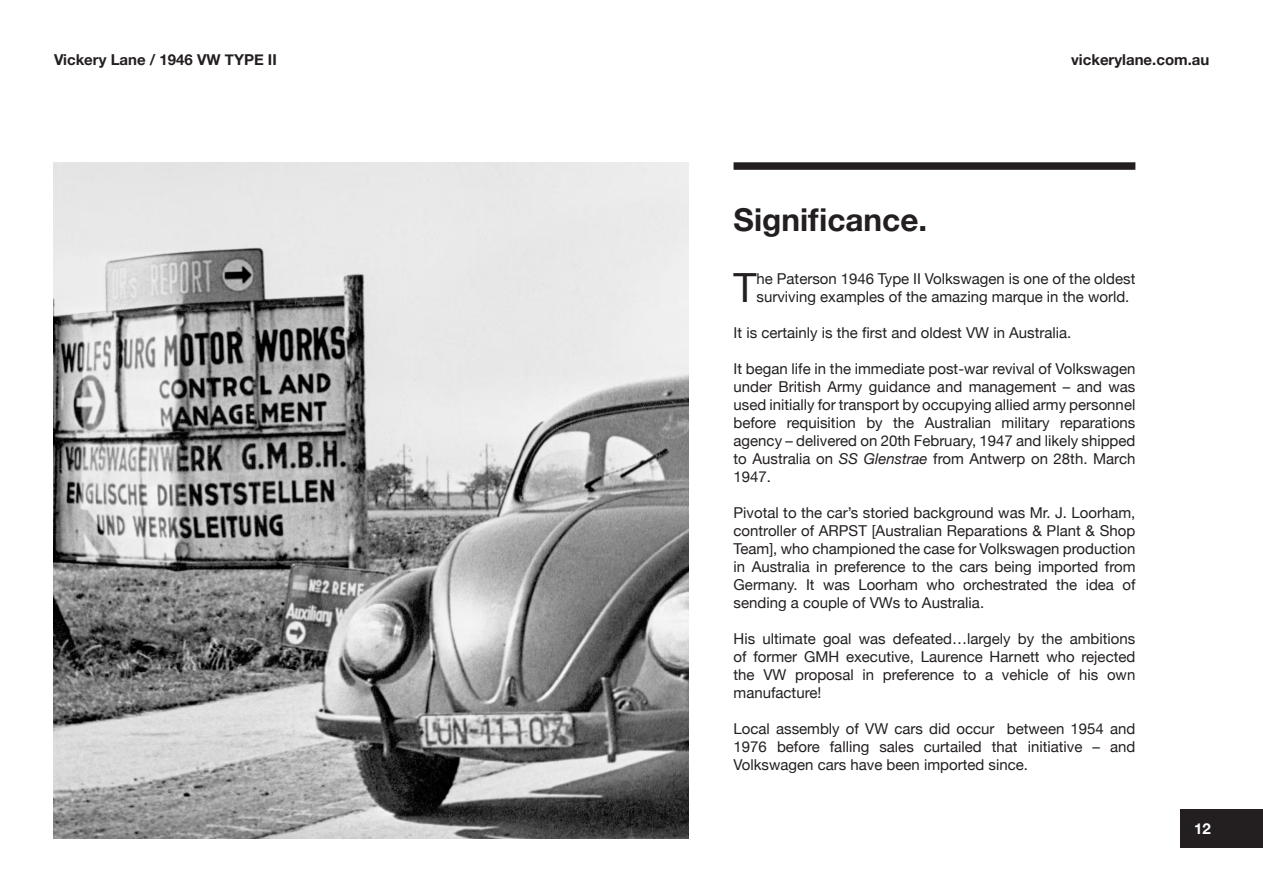
<style>
.page{position:relative;width:1263px;height:893px;background:#fff}
.page>*{position:absolute;margin:0;border:0;box-sizing:border-box;transform-origin:0 0}
.t1{font:40.2px "Helvetica Neue";color:#231f20}
.t2{font:700 31.5px "Helvetica Neue";color:#231f20}
.t3{font:15px/18px "Helvetica Neue";color:#231f20;text-align:justify}
.t4{font:700 15px "Helvetica Neue";color:#231f20}
.t5{font:700 15px "Helvetica Neue";color:#fff}
.s1{font-style:italic}
</style>
<div class="page">
<img style="left:54px;top:162px;width:635px;height:677px">
<div style="left:733px;top:162px;width:402px;height:8px;background:#231f20"></div>
<div style="left:1180px;top:809px;width:83px;height:39px;background:#231f20"></div>
<p class="t4" style="left:54px;top:48px;width:224px">Vickery Lane / 1946 VW TYPE II</p>
<p class="t4" style="left:1071px;top:48px;width:140px">vickerylane.com.au</p>
<p class="t2" style="left:733px;top:195px;width:195px">Significance.</p>
<p class="t1" style="left:733px;top:259px;width:25px">T</p>
<p class="t3" style="left:756px;top:271px;width:380px">he Paterson 1946 Type II Volkswagen is one of the oldest surviving examples of the amazing marque in the world.</p>
<p class="t3" style="left:733px;top:325px;width:339px">It is certainly is the first and oldest VW in Australia.</p>
<p class="t3" style="left:733px;top:361px;width:403px">It began life in the immediate post-war revival of Volkswagen under British Army guidance and management – and was used initially for transport by occupying allied army personnel before requisition by the Australian military reparations agency – delivered on 20th February, 1947 and likely shipped to Australia on <span class="s1">SS Glenstrae</span> from Antwerp on 28th. March 1947.</p>
<p class="t3" style="left:733px;top:505px;width:403px">Pivotal to the car’s storied background was Mr. J. Loorham, controller of ARPST [Australian Reparations &amp; Plant &amp; Shop Team], who championed the case for Volkswagen production in Australia in preference to the cars being imported from Germany. It was Loorham who orchestrated the idea of sending a couple of VWs to Australia.</p>
<p class="t3" style="left:733px;top:631px;width:403px">His ultimate goal was defeated…largely by the ambitions of former GMH executive, Laurence Harnett who rejected the VW proposal in preference to a vehicle of his own manufacture!</p>
<p class="t3" style="left:733px;top:721px;width:403px">Local assembly of VW cars did occur between 1954 and 1976 before falling sales curtailed that initiative – and Volkswagen cars have been imported since.</p>
<p class="t5" style="left:1194px;top:817px;width:18px">12</p>
</div>
